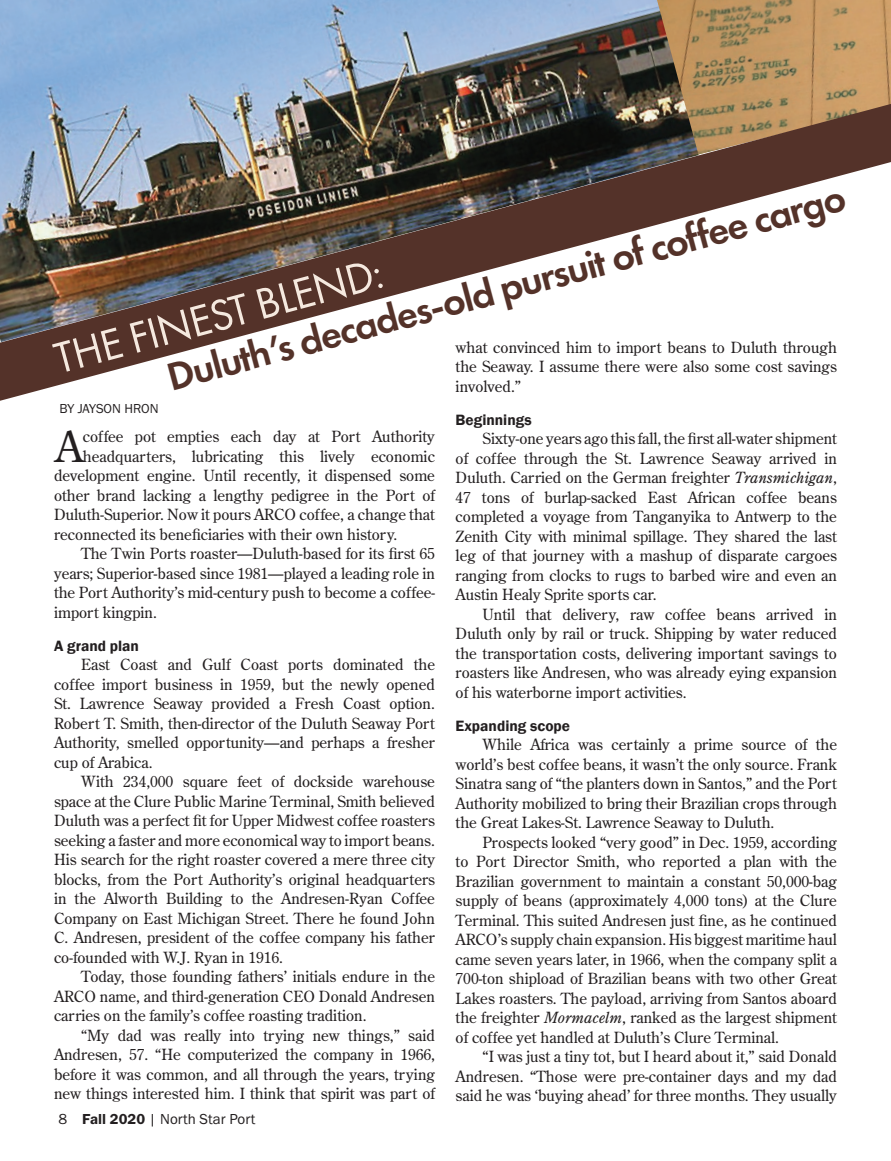
<style>
.page{position:relative;width:891px;height:1161px;background:#fff}
.page>*{position:absolute;margin:0;border:0;box-sizing:border-box;transform-origin:0 0}
.body{font:45px "Futura PT";color:#f5e9df}
.Body_Paragraph_Summe{font:42px "Century Old Style Std";color:#231f20}
.body-2{font:600 40.5px "Futura PT";color:#543229}
.Body_Paragraph_Summe-2{font:15.3px/19.5px "Century Old Style Std";color:#231f20;text-align:justify}
.Body_Paragraph_Summe-3{font:600 15.3px "Franklin Gothic";color:#231f20}
.t1{font:15px "Franklin Gothic URW Boo";color:#231f20}
.body-3{font:13.5px "Franklin Gothic URW Boo";letter-spacing:-.01em;color:#231f20}
.s1{font-style:italic}
.s2{font-family:"Franklin Gothic URW Dem"}
</style>
<div class="page">
<img style="left:699px;top:0;width:192px;height:104px">
<img style="left:0;top:0;width:699px;height:104px">
<img style="left:0;top:104px;width:891px;height:297px">
<p class="body-2" style="left:161px;top:353px;width:702px;rotate:-15deg">Duluth’s decades-old pursuit of coffee cargo</p>
<p class="body" style="left:48px;top:333px;width:340px;rotate:-15deg">THE FINEST BLEND:</p>
<p class="Body_Paragraph_Summe-2" style="left:456px;top:337px;width:383px">what convinced him to import beans to Duluth through the Seaway. I assume there were also some cost savings involved.”</p>
<p class="Body_Paragraph_Summe-3" style="left:456px;top:410px;width:77px">Beginnings</p>
<p class="Body_Paragraph_Summe-2" style="left:456px;top:428px;width:383px;text-indent:27px">Sixty-one years ago this fall, the first all-water shipment of coffee through the St. Lawrence Seaway arrived in Duluth. Carried on the German freighter <span class="s1">Transmichigan</span>, 47 tons of burlap-sacked East African coffee beans completed a voyage from Tanganyika to Antwerp to the Zenith City with minimal spillage. They shared the last leg of that journey with a mashup of disparate cargoes ranging from clocks to rugs to barbed wire and even an Austin Healy Sprite sports car.</p>
<p class="Body_Paragraph_Summe-2" style="left:456px;top:604px;width:383px;text-indent:27px">Until that delivery, raw coffee beans arrived in Duluth only by rail or truck. Shipping by water reduced the transportation costs, delivering important savings to roasters like Andresen, who was already eying expansion of his waterborne import activities.</p>
<p class="Body_Paragraph_Summe-3" style="left:456px;top:716px;width:116px">Expanding scope</p>
<p class="Body_Paragraph_Summe-2" style="left:456px;top:734px;width:383px;text-indent:27px">While Africa was certainly a prime source of the world’s best coffee beans, it wasn’t the only source. Frank Sinatra sang of “the planters down in Santos,” and the Port Authority mobilized to bring their Brazilian crops through the Great Lakes-St. Lawrence Seaway to Duluth.</p>
<p class="Body_Paragraph_Summe-2" style="left:456px;top:832px;width:383px;text-indent:27px">Prospects looked “very good” in Dec. 1959, according to Port Director Smith, who reported a plan with the Brazilian government to maintain a constant 50,000-bag supply of beans (approximately 4,000 tons) at the Clure Terminal. This suited Andresen just fine, as he continued ARCO’s supply chain expansion. His biggest maritime haul came seven years later, in 1966, when the company split a 700-ton shipload of Brazilian beans with two other Great Lakes roasters. The payload, arriving from Santos aboard the freighter <span class="s1">Mormacelm</span>, ranked as the largest shipment of coffee yet handled at Duluth’s Clure Terminal.</p>
<p class="Body_Paragraph_Summe-2" style="left:456px;top:1046px;width:383px;text-indent:27px">“I was just a tiny tot, but I heard about it,” said Donald Andresen. “Those were pre-container days and my dad said he was ‘buying ahead’ for three months. They usually</p>
<p class="body-3" style="left:60px;top:400px;width:100px">BY JAYSON HRON</p>
<p class="Body_Paragraph_Summe" style="left:55px;top:420px;width:29px">A</p>
<p class="Body_Paragraph_Summe-2" style="left:83px;top:427px;width:354px">coffee pot empties each day at Port Authority</p>
<p class="Body_Paragraph_Summe-2" style="left:83px;top:446px;width:354px">headquarters, lubricating this lively economic</p>
<p class="Body_Paragraph_Summe-2" style="left:54px;top:466px;width:382px">development engine. Until recently, it dispensed some</p>
<p class="Body_Paragraph_Summe-2" style="left:54px;top:485px;width:382px">other brand lacking a lengthy pedigree in the Port of</p>
<p class="Body_Paragraph_Summe-2" style="left:54px;top:505px;width:383px">Duluth-Superior. Now it pours ARCO coffee, a change that</p>
<p class="Body_Paragraph_Summe-2" style="left:54px;top:524px;width:345px">reconnected its beneficiaries with their own history.</p>
<p class="Body_Paragraph_Summe-2" style="left:54px;top:544px;width:383px;text-indent:27px">The Twin Ports roaster—Duluth-based for its first 65 years; Superior-based since 1981—played a leading role in the Port Authority’s mid-century push to become a coffee&shy;import kingpin.</p>
<p class="Body_Paragraph_Summe-3" style="left:54px;top:636px;width:87px">A grand plan</p>
<p class="Body_Paragraph_Summe-2" style="left:54px;top:655px;width:383px;text-indent:27px">East Coast and Gulf Coast ports dominated the coffee import business in 1959, but the newly opened St. Lawrence Seaway provided a Fresh Coast option.<br>Robert T. Smith, then-director of the Duluth Seaway Port Authority, smelled opportunity—and perhaps a fresher cup of Arabica.</p>
<p class="Body_Paragraph_Summe-2" style="left:54px;top:772px;width:383px;text-indent:27px">With 234,000 square feet of dockside warehouse space at the Clure Public Marine Terminal, Smith believed Duluth was a perfect fit for Upper Midwest coffee roasters seeking a faster and more economical way to import beans.<br>His search for the right roaster covered a mere three city blocks, from the Port Authority’s original headquarters in the Alworth Building to the Andresen-Ryan Coffee Company on East Michigan Street. There he found John C. Andresen, president of the coffee company his father co-founded with W.J. Ryan in 1916.</p>
<p class="Body_Paragraph_Summe-2" style="left:54px;top:967px;width:383px;text-indent:27px">Today, those founding fathers’ initials endure in the ARCO name, and third-generation CEO Donald Andresen carries on the family’s coffee roasting tradition.</p>
<p class="Body_Paragraph_Summe-2" style="left:54px;top:1025px;width:383px;text-indent:27px">“My dad was really into trying new things,” said Andresen, 57. “He computerized the company in 1966, before it was common, and all through the years, trying new things interested him. I think that spirit was part of</p>
<p class="t1" style="left:58px;top:1109px;width:198px">8 <span class="s2">Fall 2020</span> | North Star Port</p>
</div>
